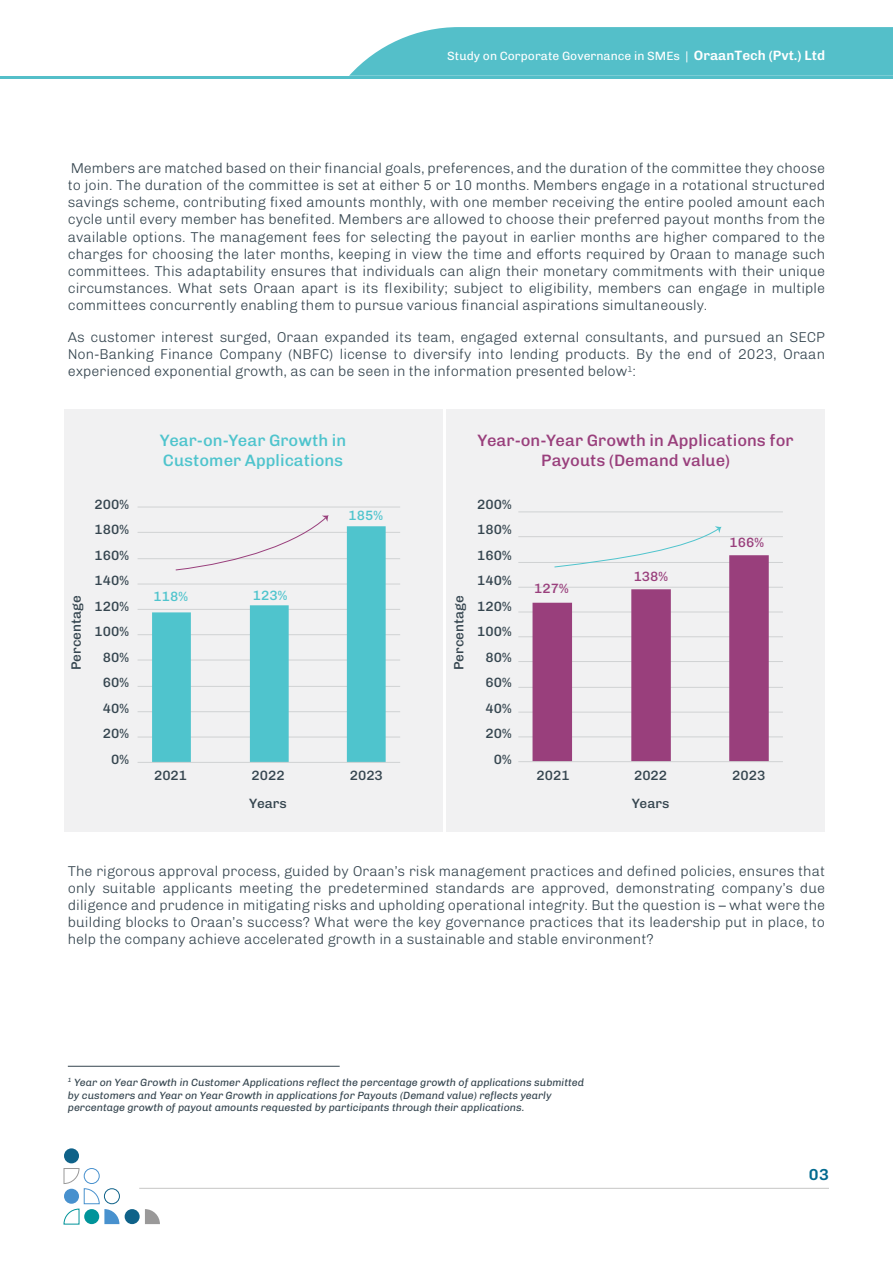
<style>
.page{position:relative;width:893px;height:1263px;background:#fff}
.page>*{position:absolute;margin:0;border:0;box-sizing:border-box;transform-origin:0 0}
.t1{font:500 16.5px/19.5px "Chivo";color:#993f7c;text-align:center}
.t2{font:500 16.5px/19.5px "Chivo";color:#4fc4cd}
.t3{font:600 16.05px "Chivo";color:#026a8f}
.t4{font:200 14.25px/17.1px "Chivo";color:#35454f;text-align:justify}
.t5{font:500 13.5px/25.5px "Chivo";color:#35454f}
.t6{font:500 13.5px "Chivo";color:#4fc4cd}
.t7{font:500 13.5px "Chivo";color:#993f7c}
.t8{font:12px "Chivo";color:#fff}
.t9{font:italic 10.5px/12.6px "Chivo";color:#35454f}
.s1{font-weight:600;font-size:13.5px}
</style>
<div class="page">
<div style="left:64px;top:409px;width:379px;height:422px;background:#f1f1f2"></div>
<hr style="left:139px;top:1188px;width:690px;height:1px;background:#c6c6c5">
<div style="left:64px;top:1148px;width:15px;height:15px;background:#0f6289;border-radius:50%"></div>
<div style="left:104px;top:1188px;width:16px;height:16px;border:1px solid #0f6289;border-radius:50%"></div>
<div style="left:125px;top:1209px;width:15px;height:15px;background:#0f6289;border-radius:50%"></div>
<svg style="left:64px;top:1168px;width:55px;height:56px"></svg>
<svg style="left:145px;top:1209px;width:15px;height:15px"></svg>
<svg style="left:349px;top:27px;width:544px;height:49px;background:#5fc3cc"></svg>
<hr style="left:0;top:76px;width:893px;height:3px;background:#54bfc9">
<hr style="left:68px;top:1066px;width:272px;height:1px;background:#35454f">
<hr style="left:138px;top:737px;width:262px;height:1px;background:#d0d2d3">
<hr style="left:138px;top:711px;width:262px;height:1px;background:#d0d2d3">
<hr style="left:138px;top:686px;width:262px;height:1px;background:#d0d2d3">
<hr style="left:138px;top:660px;width:262px;height:1px;background:#d0d2d3">
<hr style="left:138px;top:634px;width:262px;height:1px;background:#d0d2d3">
<hr style="left:138px;top:609px;width:262px;height:1px;background:#d0d2d3">
<hr style="left:138px;top:584px;width:262px;height:1px;background:#d0d2d3">
<hr style="left:138px;top:558px;width:262px;height:1px;background:#d0d2d3">
<hr style="left:138px;top:532px;width:262px;height:1px;background:#d0d2d3">
<hr style="left:138px;top:507px;width:262px;height:1px;background:#d0d2d3">
<svg style="left:152px;top:526px;width:234px;height:236px"></svg>
<hr style="left:138px;top:762px;width:262px;height:1px;background:#d0d2d3">
<div style="left:446px;top:409px;width:379px;height:422px;background:#f1f1f2"></div>
<hr style="left:518px;top:737px;width:265px;height:1px;background:#d0d2d3">
<hr style="left:518px;top:712px;width:265px;height:1px;background:#d0d2d3">
<hr style="left:518px;top:687px;width:265px;height:1px;background:#d0d2d3">
<hr style="left:518px;top:661px;width:265px;height:1px;background:#d0d2d3">
<hr style="left:518px;top:636px;width:265px;height:1px;background:#d0d2d3">
<hr style="left:518px;top:612px;width:265px;height:1px;background:#d0d2d3">
<hr style="left:518px;top:587px;width:265px;height:1px;background:#d0d2d3">
<hr style="left:518px;top:562px;width:265px;height:1px;background:#d0d2d3">
<hr style="left:518px;top:536px;width:265px;height:1px;background:#d0d2d3">
<hr style="left:518px;top:512px;width:265px;height:1px;background:#d0d2d3">
<svg style="left:532px;top:555px;width:237px;height:206px"></svg>
<hr style="left:518px;top:761px;width:265px;height:1px;background:#d0d2d3">
<svg style="left:175px;top:515px;width:154px;height:56px"></svg>
<svg style="left:553px;top:526px;width:169px;height:42px"></svg>
<p class="t8" style="left:447px;top:46px;width:379px">Study on Corporate Governance in SMEs | <span class="s1">OraanTech (Pvt.) Ltd</span></p>
<p class="t4" style="left:68px;top:159px;width:759px">Members are matched based on their financial goals, preferences, and the duration of the committee they choose to join. The duration of the committee is set at either 5 or 10 months. Members engage in a rotational structured savings scheme, contributing fixed amounts monthly, with one member receiving the entire pooled amount each cycle until every member has benefited. Members are allowed to choose their preferred payout months from the available options. The management fees for selecting the payout in earlier months are higher compared to the charges for choosing the later months, keeping in view the time and efforts required by Oraan to manage such committees. This adaptability ensures that individuals can align their monetary commitments with their unique circumstances. What sets Oraan apart is its flexibility; subject to eligibility, members can engage in multiple committees concurrently enabling them to pursue various financial aspirations simultaneously.</p>
<p class="t4" style="left:68px;top:328px;width:759px">As customer interest surged, Oraan expanded its team, engaged external consultants, and pursued an SECP Non-Banking Finance Company (NBFC) license to diversify into lending products. By the end of 2023, Oraan experienced exponential growth, as can be seen in the information presented below<sup>1</sup>:</p>
<p class="t5" style="left:63px;top:670px;width:77px;rotate:-90deg">Percentage</p>
<p class="t5" style="left:95px;top:491px;width:36px;text-align:right">200%<br>180%<br>160%<br>140%<br>120%<br>100%<br>80%<br>60%<br>40%<br>20%<br>0%</p>
<p class="t2" style="left:160px;top:430px;width:188px">Year-on-Year Growth in<br>Customer Applications</p>
<p class="t1" style="left:478px;top:430px;width:318px">Year-on-Year Growth in Applications for<br>Payouts (Demand value)</p>
<p class="t6" style="left:153px;top:586px;width:36px">118%</p>
<p class="t6" style="left:253px;top:585px;width:36px">123%</p>
<p class="t6" style="left:349px;top:505px;width:36px">185%</p>
<p class="t5" style="left:154px;top:762px;width:35px">2021</p>
<p class="t5" style="left:249px;top:761px;width:39px;line-height:27.9px">2022<br>Years</p>
<p class="t5" style="left:350px;top:762px;width:35px">2023</p>
<p class="t5" style="left:445px;top:670px;width:77px;rotate:-90deg">Percentage</p>
<p class="t5" style="left:477px;top:491px;width:36px;text-align:right">200%<br>180%<br>160%<br>140%<br>120%<br>100%<br>80%<br>60%<br>40%<br>20%<br>0%</p>
<p class="t7" style="left:534px;top:578px;width:36px">127%</p>
<p class="t7" style="left:634px;top:566px;width:36px">138%</p>
<p class="t5" style="left:537px;top:762px;width:35px">2021</p>
<p class="t5" style="left:632px;top:761px;width:39px;line-height:27.9px">2022<br>Years</p>
<p class="t7" style="left:729px;top:532px;width:36px">166%</p>
<p class="t5" style="left:732px;top:762px;width:35px">2023</p>
<p class="t4" style="left:68px;top:861px;width:759px">The rigorous approval process, guided by Oraan’s risk management practices and defined policies, ensures that only suitable applicants meeting the predetermined standards are approved, demonstrating company’s due diligence and prudence in mitigating risks and upholding operational integrity. But the question is – what were the building blocks to Oraan’s success? What were the key governance practices that its leadership put in place, to help the company achieve accelerated growth in a sustainable and stable environment?</p>
<p class="t9" style="left:68px;top:1075px;width:518px"><sup>1</sup> Year on Year Growth in Customer Applications reflect the percentage growth of applications submitted by customers and Year on Year Growth in applications for Payouts (Demand value) reflects yearly percentage growth of payout amounts requested by participants through their applications.</p>
<p class="t3" style="left:809px;top:1162px;width:21px">03</p>
</div>
